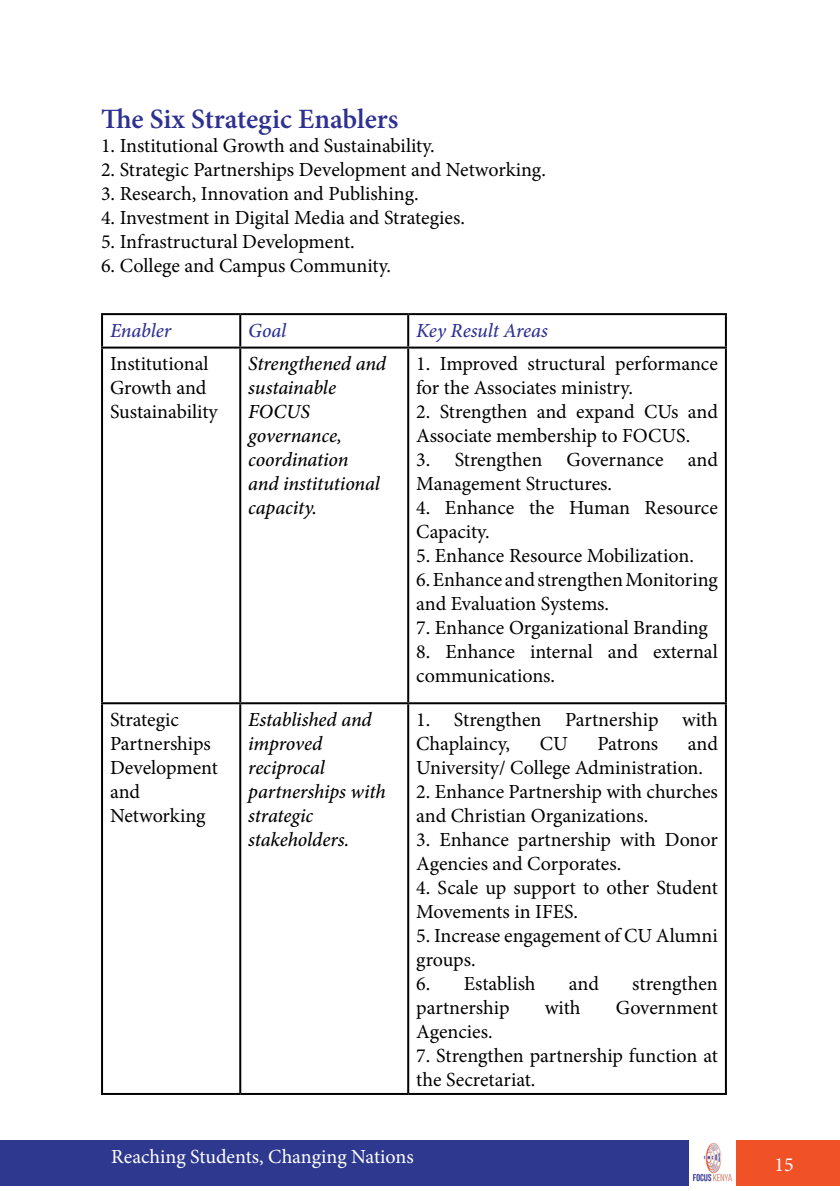
<style>
.page{position:relative;width:840px;height:1191px;background:#fff}
.page>*{position:absolute;margin:0;border:0;box-sizing:border-box;transform-origin:0 0}
.t1{font:600 28px "Minion Pro";color:#2e3192}
.t2{font:20px/24px "Minion Pro";letter-spacing:-.005em;color:#000}
.t3{font:italic 500 20px/24px "Minion Pro";letter-spacing:-.005em;color:#000}
.t4{font:20px "Minion Pro";color:#fff}
.t5{font:italic 500 20px "Minion Pro";letter-spacing:-.005em;color:#2e3192}
</style>
<div class="page">
<div style="left:735px;top:1140px;width:104px;height:45px;background:#f05127"></div>
<div style="left:0;top:1140px;width:688px;height:45px;background:#2e388e"></div>
<img style="left:688px;top:1141px;width:44px;height:45px">
<hr style="left:101px;top:313px;width:139px;height:2px;background:#000">
<hr style="left:101px;top:315px;width:2px;height:31px;background:#000">
<hr style="left:240px;top:313px;width:168px;height:2px;background:#000">
<hr style="left:239px;top:315px;width:2px;height:31px;background:#000">
<hr style="left:408px;top:313px;width:318px;height:2px;background:#000">
<hr style="left:407px;top:315px;width:2px;height:31px;background:#000">
<hr style="left:724px;top:315px;width:2px;height:31px;background:#000">
<hr style="left:101px;top:346px;width:139px;height:2px;background:#000">
<hr style="left:101px;top:348px;width:2px;height:354px;background:#000">
<hr style="left:240px;top:346px;width:168px;height:2px;background:#000">
<hr style="left:239px;top:348px;width:2px;height:354px;background:#000">
<hr style="left:408px;top:346px;width:318px;height:2px;background:#000">
<hr style="left:407px;top:348px;width:2px;height:354px;background:#000">
<hr style="left:724px;top:348px;width:2px;height:354px;background:#000">
<hr style="left:101px;top:702px;width:139px;height:2px;background:#000">
<hr style="left:101px;top:704px;width:2px;height:389px;background:#000">
<hr style="left:240px;top:702px;width:168px;height:2px;background:#000">
<hr style="left:239px;top:704px;width:2px;height:389px;background:#000">
<hr style="left:408px;top:702px;width:318px;height:2px;background:#000">
<hr style="left:407px;top:704px;width:2px;height:389px;background:#000">
<hr style="left:724px;top:704px;width:2px;height:389px;background:#000">
<hr style="left:101px;top:1093px;width:139px;height:2px;background:#000">
<hr style="left:240px;top:1093px;width:168px;height:2px;background:#000">
<hr style="left:408px;top:1093px;width:318px;height:2px;background:#000">
<h1 class="t1" style="left:101px;top:99px;width:299px">The Six Strategic Enablers</h1>
<p class="t2" style="left:101px;top:133px;width:335px">1. Institutional Growth and Sustainability.</p>
<p class="t2" style="left:101px;top:157px;width:446px">2. Strategic Partnerships Development and Networking.</p>
<p class="t2" style="left:101px;top:181px;width:319px">3. Research, Innovation and Publishing.</p>
<p class="t2" style="left:101px;top:205px;width:365px">4. Investment in Digital Media and Strategies.</p>
<p class="t2" style="left:101px;top:229px;width:255px">5. Infrastructural Development.</p>
<p class="t2" style="left:101px;top:253px;width:291px">6. College and Campus Community.</p>
<p class="t5" style="left:110px;top:316px;width:63px">Enabler</p>
<p class="t5" style="left:248px;top:316px;width:39px">Goal</p>
<p class="t5" style="left:416px;top:316px;width:133px">Key Result Areas</p>
<p class="t2" style="left:110px;top:352px;width:109px">Institutional<br>Growth and<br>Sustainability</p>
<p class="t3" style="left:248px;top:352px;width:139px">Strengthened and sustainable<br>FOCUS governance, coordination<br>and institutional capacity.</p>
<p class="t2" style="left:416px;top:352px;width:303px">1. Improved structural performance for the Associates ministry.</p>
<p class="t2" style="left:416px;top:400px;width:303px">2. Strengthen and expand CUs and<br>Associate membership to FOCUS.</p>
<p class="t2" style="left:416px;top:448px;width:303px">3. Strengthen Governance and<br>Management Structures.</p>
<p class="t2" style="left:416px;top:496px;width:303px">4. Enhance the Human Resource<br>Capacity.</p>
<p class="t2" style="left:416px;top:544px;width:279px">5. Enhance Resource Mobilization.</p>
<p class="t2" style="left:416px;top:568px;width:303px">6. Enhance and strengthen Monitoring and Evaluation Systems.</p>
<p class="t2" style="left:416px;top:616px;width:293px">7. Enhance Organizational Branding</p>
<p class="t2" style="left:416px;top:640px;width:303px">8. Enhance internal and external communications.</p>
<p class="t2" style="left:110px;top:707px;width:109px">Strategic<br>Partnerships<br>Development and<br>Networking</p>
<p class="t3" style="left:248px;top:707px;width:139px">Established and improved reciprocal partnerships with strategic stakeholders.</p>
<p class="t2" style="left:416px;top:707px;width:303px">1. Strengthen Partnership with<br>Chaplaincy,</p>
<p class="t2" style="left:416px;top:731px;width:303px;text-indent:271px">and<br>University/ College Administration.</p>
<p class="t2" style="left:416px;top:779px;width:303px">2. Enhance Partnership with churches and Christian Organizations.</p>
<p class="t2" style="left:416px;top:827px;width:303px">3. Enhance partnership with Donor<br>Agencies and Corporates.</p>
<p class="t2" style="left:416px;top:875px;width:303px">4. Scale up support to other Student<br>Movements in IFES.</p>
<p class="t2" style="left:416px;top:923px;width:303px">5. Increase engagement of CU Alumni groups.</p>
<p class="t2" style="left:416px;top:971px;width:121px">6. Establish</p>
<p class="t2" style="left:568px;top:971px;width:32px">and</p>
<p class="t2" style="left:632px;top:971px;width:87px">strengthen</p>
<p class="t2" style="left:416px;top:995px;width:95px">partnership</p>
<p class="t2" style="left:544px;top:995px;width:37px">with</p>
<p class="t2" style="left:615px;top:995px;width:103px">Government</p>
<p class="t2" style="left:416px;top:1019px;width:78px">Agencies.</p>
<p class="t2" style="left:416px;top:1043px;width:303px">7. Strengthen partnership function at the Secretariat.</p>
<p class="t2" style="left:539px;top:731px;width:30px">CU</p>
<p class="t2" style="left:597px;top:731px;width:62px">Patrons</p>
<p class="t4" style="left:111px;top:1143px;width:304px">Reaching Students, Changing Nations</p>
<p class="t4" style="left:774px;top:1151px;width:21px">15</p>
</div>
